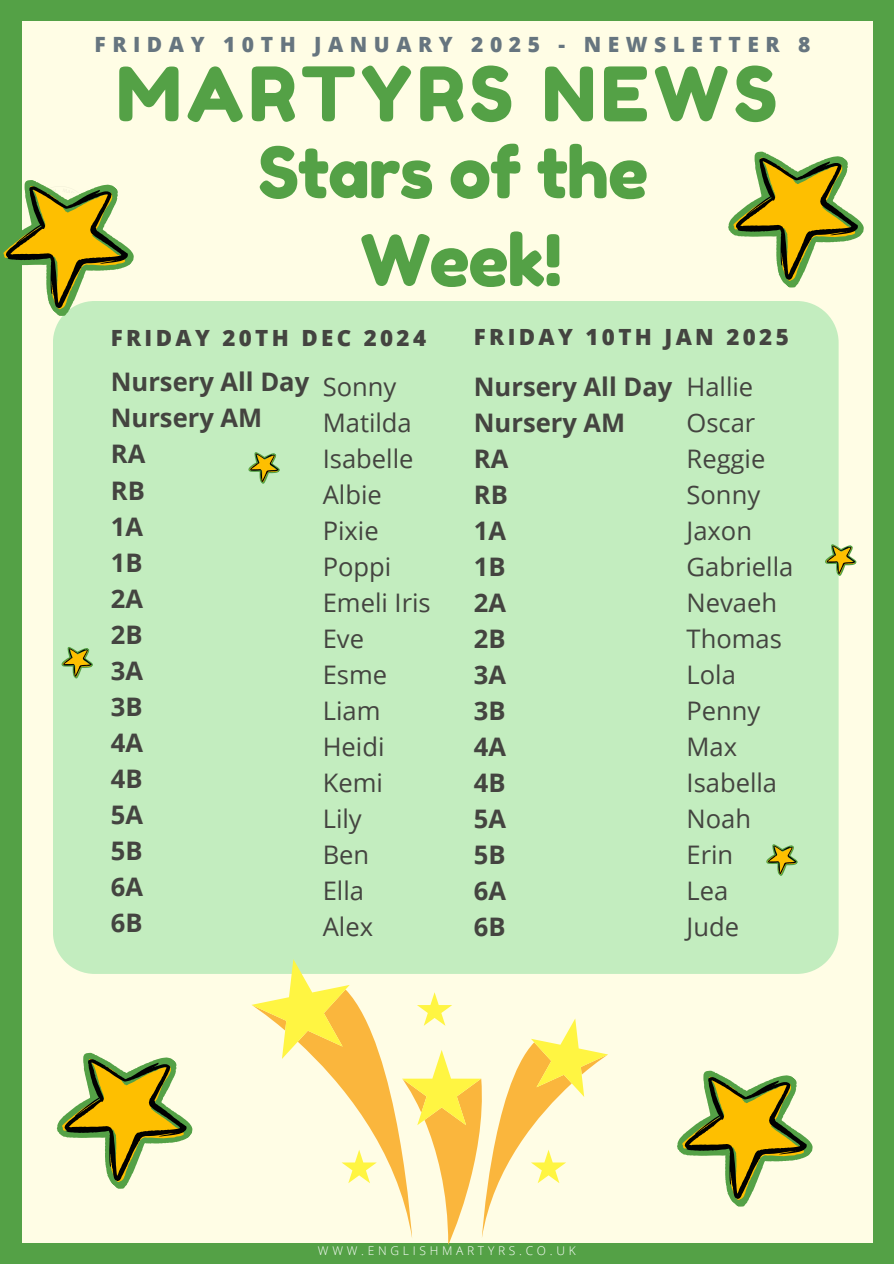
<style>
.page{position:relative;width:894px;height:1264px;background:#fff}
.page>*{position:absolute;margin:0;border:0;box-sizing:border-box;transform-origin:0 0}
.t1{font:74.85px "Fredoka One";letter-spacing:.065em;color:#54a146}
.t2{font:70.5px/87.8px "Fredoka One";letter-spacing:-.02em;color:#54a146;text-align:center}
.t3{font:25.5px/36px "Open Sans";color:#444440}
.t4{font:700 25.5px/36px "Open Sans";color:#444440}
.t5{font:800 22.35px "Open Sans";letter-spacing:.15em;color:#444440}
.t6{font:800 21px "Open Sans";letter-spacing:.31em;color:#66757f}
.t7{font:300 12px "Open Sans";letter-spacing:.31em;color:#fff}
</style>
<div class="page">
<div style="left:0;top:0;width:893px;height:1263px;background:#54a146"></div>
<div style="left:22px;top:21px;width:849px;height:1221px;background:#fffde5"></div>
<div style="left:53px;top:301px;width:785px;height:672px;background:#c3edbf"></div>
<svg style="left:3px;top:180px;width:159px;height:149px"></svg>
<svg style="left:728px;top:111px;width:145px;height:190px"></svg>
<svg style="left:56px;top:1052px;width:137px;height:137px"></svg>
<svg style="left:677px;top:1070px;width:136px;height:137px"></svg>
<svg style="left:818px;top:535px;width:39px;height:44px"></svg>
<svg style="left:760px;top:834px;width:44px;height:44px;background:#b6d393"></svg>
<svg style="left:55px;top:637px;width:44px;height:44px;background:#b6d393"></svg>
<svg style="left:242px;top:442px;width:44px;height:45px;background:#b6d494"></svg>
<svg style="left:251px;top:959px;width:357px;height:285px"></svg>
<p class="t6" style="left:94px;top:29px;width:717px">FRIDAY 10TH JANUARY 2025 - NEWSLETTER 8</p>
<h1 class="t1" style="left:116px;top:48px;width:662px">MARTYRS NEWS</h1>
<h2 class="t2" style="left:258px;top:128px;width:392px">Stars of the<br>Week!</h2>
<h5 class="t5" style="left:473px;top:321px;width:316px">FRIDAY 10TH JAN 2025</h5>
<p class="t5" style="left:111px;top:321px;width:317px">FRIDAY 20TH DEC 2024</p>
<p class="t3" style="left:322px;top:368px;width:109px">Sonny<br>Matilda<br>Isabelle<br>Albie<br>Pixie<br>Poppi<br>Emeli Iris<br>Eve<br>Esme<br>Liam<br>Heidi<br>Kemi<br>Lily<br>Ben<br>Ella<br>Alex</p>
<p class="t4" style="left:111px;top:363px;width:200px">Nursery All Day<br>Nursery AM<br>RA<br>RB<br>1A<br>1B<br>2A<br>2B<br>3A<br>3B<br>4A<br>4B<br>5A<br>5B<br>6A<br>6B</p>
<h5 class="t4" style="left:473px;top:368px;width:200px">Nursery All Day<br>Nursery AM<br>RA<br>RB<br>1A<br>1B<br>2A<br>2B<br>3A<br>3B<br>4A<br>4B<br>5A<br>5B<br>6A<br>6B</h5>
<p class="t3" style="left:686px;top:368px;width:108px">Hallie<br>Oscar<br>Reggie<br>Sonny<br>Jaxon<br>Gabriella<br>Nevaeh<br>Thomas<br>Lola<br>Penny<br>Max<br>Isabella<br>Noah<br>Erin<br>Lea<br>Jude</p>
<h5 class="t7" style="left:318px;top:1242px;width:259px">WWW.ENGLISHMARTYRS.CO.UK</h5>
</div>
